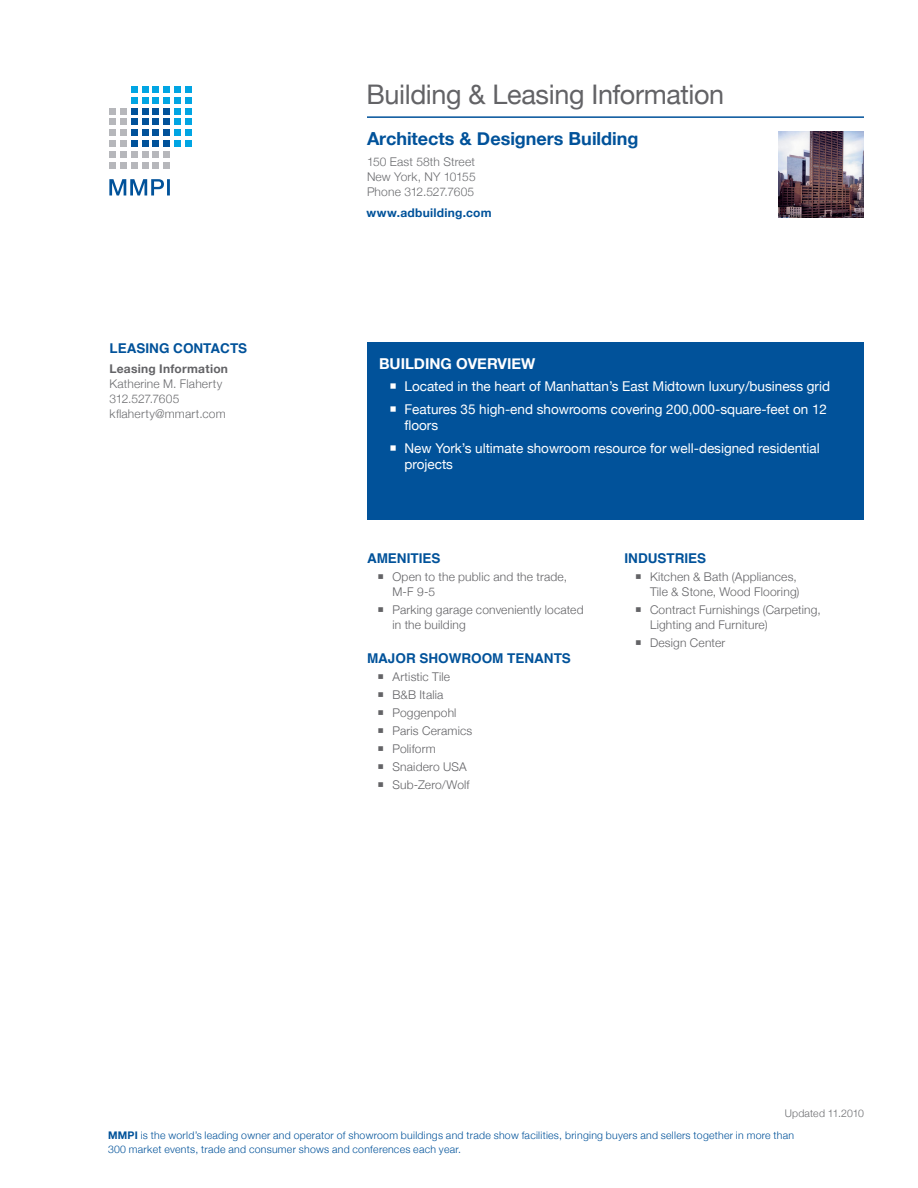
<style>
.page{position:relative;width:918px;height:1188px;background:#fff}
.page>*{position:absolute;margin:0;border:0;box-sizing:border-box;transform-origin:0 0}
.Bulleted_List{font:27px "Helvetica Neue";letter-spacing:-.015em;color:#636366}
.Building_Name{font:700 18px "Helvetica Neue";color:#01529a}
.t1{font:700 15px "Helvetica Neue";color:#fff}
.t2{font:13.5px/16.5px "Helvetica Neue";color:#fff}
.Subhead{font:700 13.5px "Helvetica";color:#01529a}
.Bulleted_List-2{font:300 12px/15px "Helvetica Neue";letter-spacing:.015em;color:#636366}
.Body{font:300 12px "Helvetica Neue";letter-spacing:.015em;color:#6c6d70}
.Body_Bold{font:700 12px "Helvetica Neue";letter-spacing:.02em;color:#636366}
.Body_Bold-2{font:700 12px "Helvetica Neue";letter-spacing:.025em;color:#01529a}
.Body-2{font:300 12px "Helvetica Neue";letter-spacing:-.02em;color:#6c6d70}
.t3{font:300 10.5px/13.5px "Helvetica Neue";letter-spacing:.025em;color:#01529a}
.Body-3{font:300 10.5px "Helvetica Neue";letter-spacing:.01em;color:#6c6d70}
.s1{font-weight:700}
</style>
<div class="page">
<div style="left:367px;top:342px;width:497px;height:177px;background:#01529a"></div>
<hr style="left:367px;top:116px;width:497px;height:2px;background:#01529a">
<div style="left:109px;top:162px;width:7px;height:6px;background:#b6b7bb"></div>
<div style="left:131px;top:140px;width:6px;height:7px;background:#01529a"></div>
<div style="left:131px;top:97px;width:6px;height:7px;background:#00a5e3"></div>
<div style="left:142px;top:97px;width:6px;height:7px;background:#00a5e3"></div>
<div style="left:153px;top:97px;width:6px;height:7px;background:#00a5e3"></div>
<div style="left:163px;top:97px;width:7px;height:7px;background:#00a5e3"></div>
<div style="left:131px;top:86px;width:6px;height:7px;background:#00a5e3"></div>
<div style="left:142px;top:86px;width:6px;height:7px;background:#00a5e3"></div>
<div style="left:153px;top:86px;width:6px;height:7px;background:#00a5e3"></div>
<div style="left:163px;top:86px;width:7px;height:7px;background:#00a5e3"></div>
<div style="left:174px;top:140px;width:7px;height:7px;background:#00a5e3"></div>
<div style="left:174px;top:129px;width:7px;height:7px;background:#00a5e3"></div>
<div style="left:174px;top:119px;width:7px;height:6px;background:#00a5e3"></div>
<div style="left:174px;top:108px;width:7px;height:6px;background:#00a5e3"></div>
<div style="left:174px;top:97px;width:7px;height:7px;background:#00a5e3"></div>
<div style="left:174px;top:86px;width:7px;height:7px;background:#00a5e3"></div>
<div style="left:185px;top:140px;width:7px;height:7px;background:#00a5e3"></div>
<div style="left:185px;top:129px;width:7px;height:7px;background:#00a5e3"></div>
<div style="left:185px;top:119px;width:7px;height:6px;background:#00a5e3"></div>
<div style="left:185px;top:108px;width:7px;height:6px;background:#00a5e3"></div>
<div style="left:185px;top:97px;width:7px;height:7px;background:#00a5e3"></div>
<div style="left:185px;top:86px;width:7px;height:7px;background:#00a5e3"></div>
<div style="left:131px;top:129px;width:6px;height:7px;background:#01529a"></div>
<div style="left:142px;top:140px;width:6px;height:7px;background:#01529a"></div>
<div style="left:142px;top:129px;width:6px;height:7px;background:#01529a"></div>
<div style="left:153px;top:140px;width:6px;height:7px;background:#01529a"></div>
<div style="left:153px;top:129px;width:6px;height:7px;background:#01529a"></div>
<svg style="left:131px;top:108px;width:28px;height:17px"></svg>
<div style="left:163px;top:140px;width:7px;height:7px;background:#01529a"></div>
<div style="left:163px;top:129px;width:7px;height:7px;background:#01529a"></div>
<div style="left:163px;top:119px;width:7px;height:6px;background:#01529a"></div>
<div style="left:163px;top:108px;width:7px;height:6px;background:#01529a"></div>
<div style="left:109px;top:151px;width:7px;height:7px;background:#b6b7bb"></div>
<div style="left:109px;top:140px;width:7px;height:7px;background:#b6b7bb"></div>
<div style="left:109px;top:129px;width:7px;height:7px;background:#b6b7bb"></div>
<div style="left:109px;top:119px;width:7px;height:6px;background:#b6b7bb"></div>
<div style="left:109px;top:108px;width:7px;height:6px;background:#b6b7bb"></div>
<div style="left:120px;top:162px;width:7px;height:6px;background:#b6b7bb"></div>
<div style="left:120px;top:151px;width:7px;height:7px;background:#b6b7bb"></div>
<div style="left:120px;top:140px;width:7px;height:7px;background:#b6b7bb"></div>
<div style="left:120px;top:129px;width:7px;height:7px;background:#b6b7bb"></div>
<div style="left:120px;top:119px;width:7px;height:6px;background:#b6b7bb"></div>
<div style="left:120px;top:108px;width:7px;height:6px;background:#b6b7bb"></div>
<div style="left:131px;top:151px;width:6px;height:7px;background:#b6b7bb"></div>
<div style="left:142px;top:151px;width:6px;height:7px;background:#b6b7bb"></div>
<svg style="left:131px;top:162px;width:28px;height:6px"></svg>
<div style="left:153px;top:151px;width:6px;height:7px;background:#b6b7bb"></div>
<div style="left:163px;top:162px;width:7px;height:6px;background:#b6b7bb"></div>
<div style="left:163px;top:151px;width:7px;height:7px;background:#b6b7bb"></div>
<svg style="left:109px;top:179px;width:61px;height:16px"></svg>
<img style="left:778px;top:131px;width:86px;height:87px">
<p class="Bulleted_List" style="left:366px;top:79px;width:359px">Building &amp; Leasing Information</p>
<p class="Building_Name" style="left:367px;top:127px;width:273px">Architects &amp; Designers Building</p>
<p class="Body" style="left:367px;top:154px;width:109px">150 East 58th Street</p>
<p class="Body" style="left:367px;top:169px;width:110px">New York, NY 10155</p>
<p class="Body" style="left:367px;top:184px;width:109px">Phone 312.527.7605</p>
<p class="Subhead" style="left:110px;top:338px;width:139px">LEASING CONTACTS</p>
<p class="Body_Bold" style="left:110px;top:361px;width:120px">Leasing Information</p>
<p class="Body" style="left:110px;top:376px;width:114px">Katherine M. Flaherty</p>
<p class="Body-2" style="left:110px;top:391px;width:71px">312.527.7605</p>
<p class="Body" style="left:110px;top:406px;width:118px">kflaherty@mmart.com</p>
<p class="Body_Bold-2" style="left:366px;top:206px;width:127px">www.adbuilding.com</p>
<p class="t1" style="left:379px;top:354px;width:158px">BUILDING OVERVIEW</p>
<p class="t2" style="left:405px;top:378px;width:427px">Located in the heart of Manhattan’s East Midtown luxury/business grid</p>
<p class="t2" style="left:405px;top:400px;width:424px">Features 35 high-end showrooms covering 200,000-square-feet on 12 floors</p>
<p class="t2" style="left:405px;top:439px;width:417px">New York’s ultimate showroom resource for well-designed residential projects</p>
<p class="Subhead" style="left:367px;top:547px;width:75px">AMENITIES</p>
<p class="Bulleted_List-2" style="left:393px;top:568px;width:176px">Open to the public and the trade,<br>M-F 9-5</p>
<p class="Bulleted_List-2" style="left:393px;top:601px;width:193px">Parking garage conveniently located in the building</p>
<p class="Subhead" style="left:367px;top:647px;width:205px">MAJOR SHOWROOM TENANTS</p>
<p class="Bulleted_List-2" style="left:393px;top:669px;width:59px">Artistic Tile</p>
<p class="Bulleted_List-2" style="left:393px;top:687px;width:53px">B&amp;B Italia</p>
<p class="Bulleted_List-2" style="left:393px;top:705px;width:66px">Poggenpohl</p>
<p class="Bulleted_List-2" style="left:393px;top:723px;width:81px">Paris Ceramics</p>
<p class="Bulleted_List-2" style="left:393px;top:741px;width:45px">Poliform</p>
<p class="Bulleted_List-2" style="left:393px;top:759px;width:76px">Snaidero USA</p>
<p class="Bulleted_List-2" style="left:393px;top:777px;width:79px">Sub-Zero/Wolf</p>
<p class="Subhead" style="left:624px;top:547px;width:83px">INDUSTRIES</p>
<p class="Bulleted_List-2" style="left:650px;top:568px;width:151px">Kitchen &amp; Bath (Appliances,<br>Tile &amp; Stone, Wood Flooring)</p>
<p class="Bulleted_List-2" style="left:650px;top:601px;width:172px">Contract Furnishings (Carpeting,<br>Lighting and Furniture)</p>
<p class="Bulleted_List-2" style="left:650px;top:634px;width:77px">Design Center</p>
<p class="Body-3" style="left:785px;top:1107px;width:81px">Updated 11.2010</p>
<p class="t3" style="left:108px;top:1129px;width:688px"><span class="s1">MMPI</span> is the world’s leading owner and operator of showroom buildings and trade show facilities, bringing buyers and sellers together in more than<br>300 market events, trade and consumer shows and conferences each year.</p>
</div>
